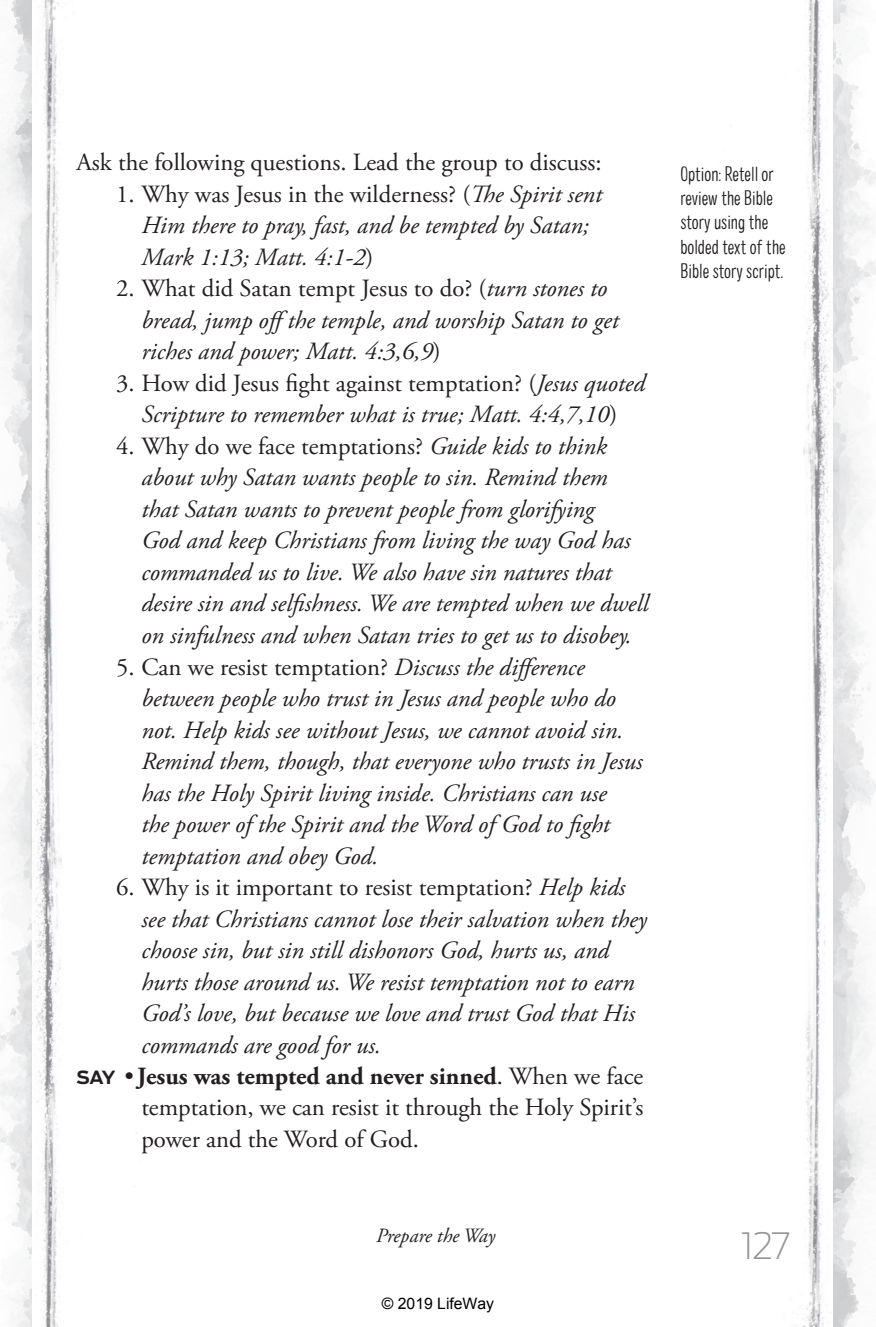
<style>
.page{position:relative;width:876px;height:1327px;background:#fff}
.page>*{position:absolute;margin:0;border:0;box-sizing:border-box;transform-origin:0 0}
.t1{font:200 36px "Antenna";color:#939598}
.t2{font:italic 24.75px/31.5px "Adobe Garamond Pro";color:#231f20}
.t3{font:24.75px "Adobe Garamond Pro";color:#231f20}
.t4{font:700 24.75px "Adobe Garamond Pro";color:#231f20}
.t5{font:300 condensed 20.25px/24.3px "Colby";color:#231f20}
.t6{font:italic 20.25px "Adobe Garamond Pro";color:#231f20}
.t7{font:15.75px "Arial";color:#000}
.s1{font-style:normal}
.s2{font-style:italic}
.s3{font-family:"Antenna";font-size:18px}
.s4{font-weight:400}
</style>
<div class="page">
<img style="left:832px;top:0;width:43px;height:1327px">
<img style="left:720px;top:0;width:112px;height:1327px">
<img style="left:0;top:0;width:33px;height:1327px">
<img style="left:33px;top:0;width:112px;height:1327px">
<svg style="left:869px;top:0;width:6px;height:6px"></svg>
<svg style="left:869px;top:1319px;width:6px;height:8px"></svg>
<p class="t3" style="left:76px;top:148px;width:526px">Ask the following questions. Lead the group to discuss:</p>
<p class="t2" style="left:141px;top:179px;width:462px;text-indent:-25px"><span class="s1">1. Why was Jesus in the wilderness? (</span>The Spirit sent<br>Him there to pray, fast, and be tempted by Satan;<br>Mark 1:13; Matt. 4:1-2<span class="s1">)</span></p>
<p class="t2" style="left:141px;top:273px;width:479px;text-indent:-25px"><span class="s1">2. What did Satan tempt Jesus to do? (</span>turn stones to bread, jump offthe temple, and worship Satan to get riches and power; Matt. 4:3,6,9<span class="s1">)</span></p>
<p class="t2" style="left:116px;top:368px;width:530px;text-align:center"><span class="s1">3. How did Jesus fight against temptation? (</span>Jesus quoted<br>Scripture to remember what is true; Matt. 4:4,7,10<span class="s1">)</span></p>
<p class="t2" style="left:141px;top:431px;width:508px;text-indent:-25px"><span class="s1">4. Why do we face temptations?</span> Guide kids to think about why Satan wants people to sin. Remind them that Satan wants to prevent people from glorifying<br>God and keep Christians from living the way God has commanded us to live. We also have sin natures that desire sin and selfishness. We are tempted when we dwell on sinfulness and when Satan tries to get us to disobey.</p>
<p class="t2" style="left:141px;top:652px;width:502px;text-indent:-25px"><span class="s1">5. Can we resist temptation?</span> Discuss the difference between people who trust in Jesus and people who do not. Help kids see without Jesus, we cannot avoid sin.<br>Remind them, though, that everyone who trusts in Jesus has the Holy Spirit living inside. Christians can use<br>the power of the Spirit and the Word of God to fight temptation and obey God.</p>
<p class="t3" style="left:116px;top:872px;width:510px">6. Why is it important to resist temptation? <span class="s2">Help kids</span></p>
<p class="t2" style="left:141px;top:904px;width:507px">see that Christians cannot lose their salvation when they</p>
<p class="t2" style="left:141px;top:935px;width:469px">choose sin, but sin still dishonors God, hurts us, and</p>
<p class="t2" style="left:141px;top:967px;width:494px">hurts those around us. We resist temptation not to earn</p>
<p class="t2" style="left:141px;top:998px;width:495px">God’s love, but because we love and trust God that His</p>
<p class="t2" style="left:141px;top:1030px;width:241px">commands are good for us.</p>
<p class="t4" style="left:76px;top:1062px;width:568px"><span class="s3">SAY</span> <span class="s4">•</span>Jesus was tempted and never sinned<span class="s4">. When we face</span></p>
<p class="t3" style="left:141px;top:1093px;width:503px">temptation, we can resist it through the Holy Spirit’s</p>
<p class="t3" style="left:141px;top:1124px;width:279px">power and the Word of God.</p>
<p class="t6" style="left:376px;top:1224px;width:121px">Prepare the Way</p>
<p class="t7" style="left:382px;top:1293px;width:114px">© 2019 LifeWay</p>
<p class="t5" style="left:680px;top:161px;width:107px">Option: Retell or review the Bible story using the bolded text of the<br>Bible story script.</p>
<h1 class="t1" style="left:740px;top:1224px;width:50px">127</h1>
</div>
